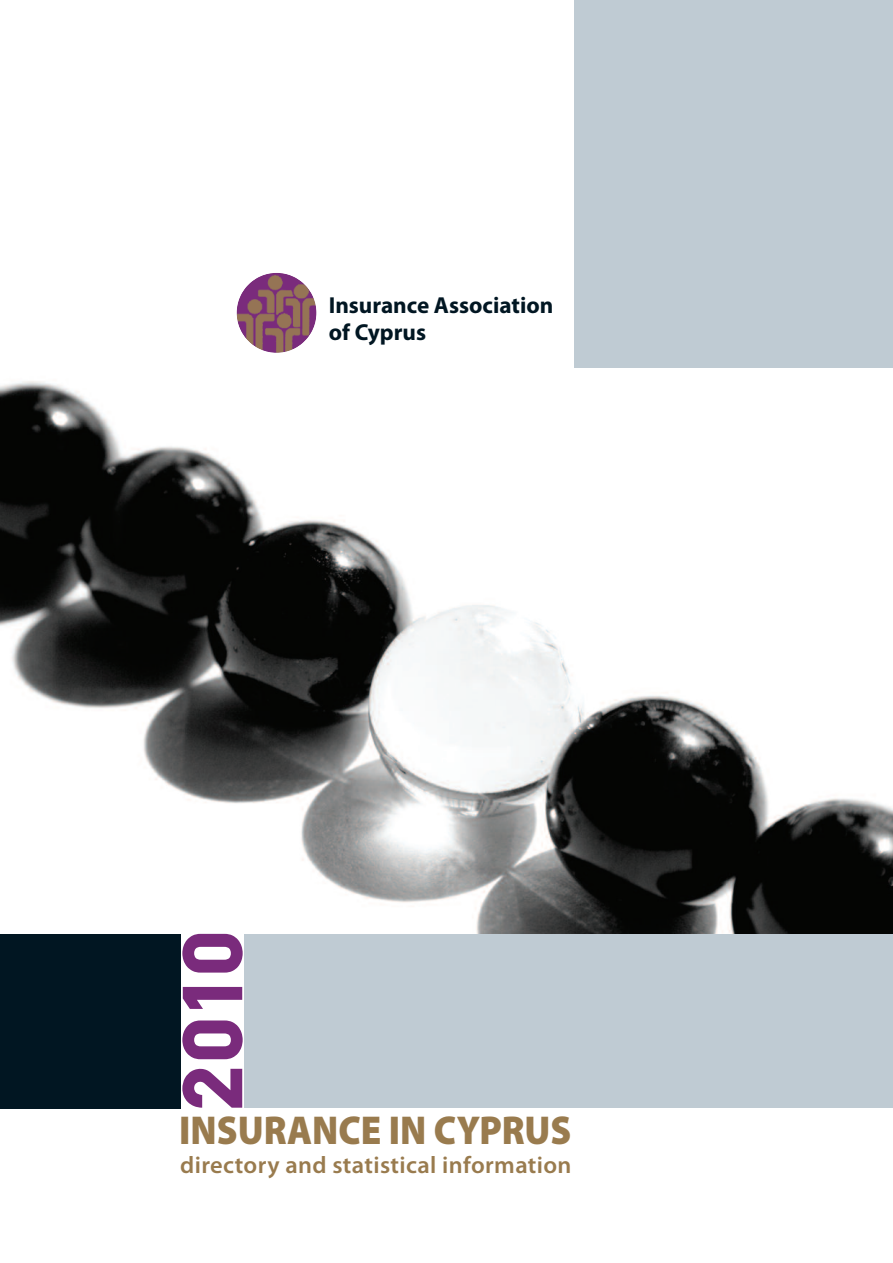
<style>
.page{position:relative;width:893px;height:1263px;background:#fff}
.page>*{position:absolute;margin:0;border:0;box-sizing:border-box;transform-origin:0 0}
.t1{font:900 85.35px "PF Din Text";color:#7a2b7c;scale:1.08 1}
.t2{font:900 40.5px "Myriad Pro";color:#997b4e;scale:.92 1}
.t3{font:600 23.85px "Myriad Pro";letter-spacing:.015em;color:#997b4e}
.t4{font:700 23.1px/27px "Myriad Pro";color:#011622}
</style>
<div class="page">
<img style="left:0;top:381px;width:893px;height:554px">
<svg style="left:236px;top:273px;width:81px;height:80px"></svg>
<div style="left:244px;top:935px;width:649px;height:173px;background:#bfcbd3"></div>
<div style="left:0;top:934px;width:181px;height:174px;background:#011622"></div>
<div style="left:574px;top:0;width:319px;height:368px;background:#bfcbd3"></div>
<p class="t4" style="left:329px;top:293px;width:226px">Insurance Association of Cyprus</p>
<p class="t1" style="left:162px;top:1110px;width:167px;rotate:-90deg">2010</p>
<p class="t2" style="left:179px;top:1115px;width:428px">INSURANCE IN CYPRUS</p>
<p class="t3" style="left:180px;top:1156px;width:393px">directory and statistical information</p>
</div>
